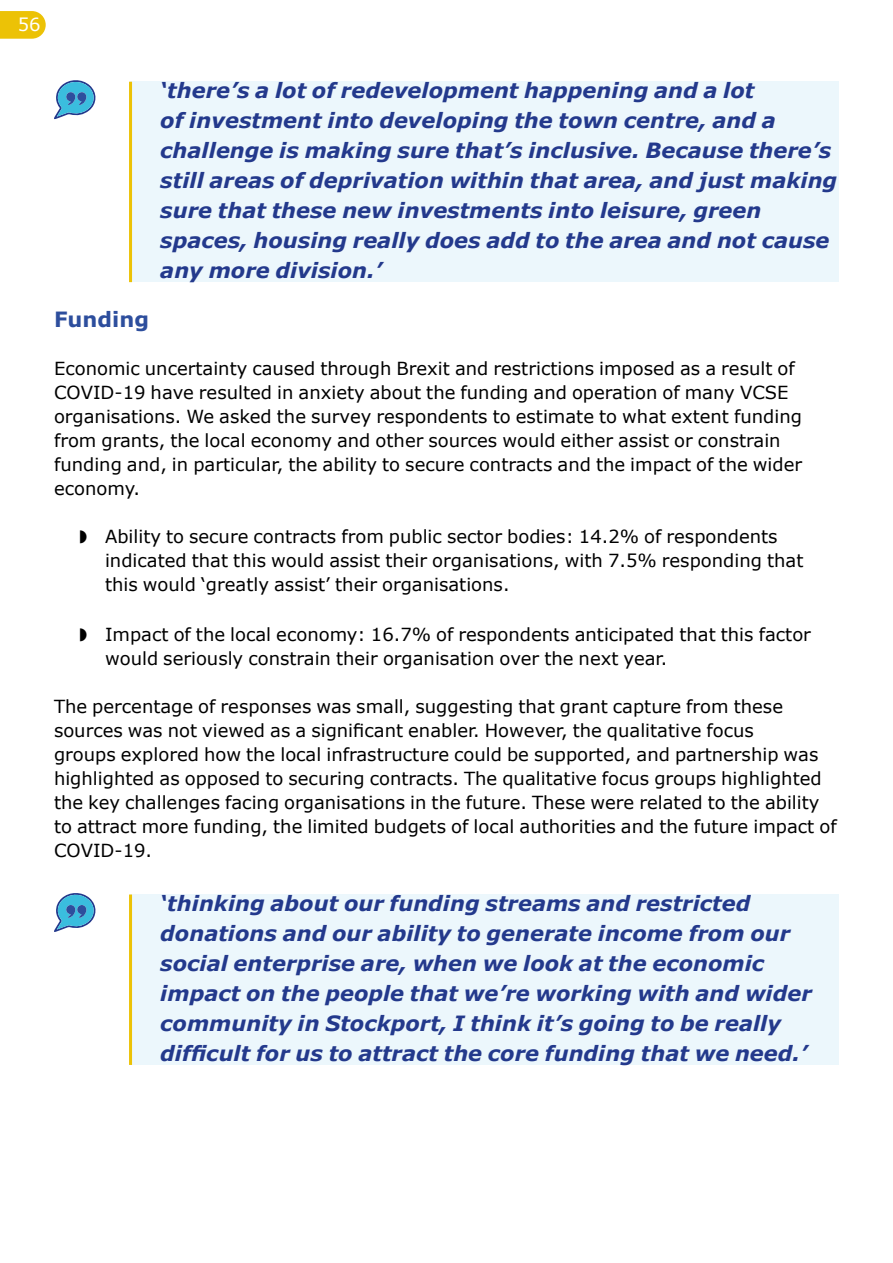
<style>
.page{position:relative;width:893px;height:1263px;background:#fff}
.page>*{position:absolute;margin:0;border:0;box-sizing:border-box;transform-origin:0 0}
.t1{font:italic 700 21px/30px "Verdana";color:#23398c}
.t2{font:700 21px "Verdana";color:#2d4e9d}
.t3{font:18px/24px "Verdana";color:#000}
.t4{font:18px "Verdana";color:#fff}
</style>
<div class="page">
<svg style="left:54px;top:80px;width:42px;height:39px"></svg>
<svg style="left:54px;top:893px;width:42px;height:39px"></svg>
<svg style="left:0;top:11px;width:46px;height:28px"></svg>
<div style="left:131px;top:82px;width:708px;height:200px;background:#ecf7fc"></div>
<hr style="left:129px;top:82px;width:3px;height:200px;background:#ecc206">
<div style="left:131px;top:894px;width:708px;height:171px;background:#ecf7fc"></div>
<hr style="left:129px;top:894px;width:3px;height:171px;background:#ecc206">
<p class="t4" style="left:18px;top:13px;width:24px">56</p>
<p class="t1" style="left:160px;top:75px;width:678px">‘there’s a lot of redevelopment happening and a lot<br>of investment into developing the town centre, and a challenge is making sure that’s inclusive. Because there’s still areas of deprivation within that area, and just making sure that these new investments into leisure, green spaces, housing really does add to the area and not cause any more division.’</p>
<p class="t2" style="left:54px;top:306px;width:97px">Funding</p>
<p class="t3" style="left:54px;top:357px;width:750px">Economic uncertainty caused through Brexit and restrictions imposed as a result of COVID-19 have resulted in anxiety about the funding and operation of many VCSE organisations. We asked the survey respondents to estimate to what extent funding from grants, the local economy and other sources would either assist or constrain funding and, in particular, the ability to secure contracts and the impact of the wider economy.</p>
<p class="t3" style="left:105px;top:525px;width:700px;text-indent:-26px">◗ Ability to secure contracts from public sector bodies: 14.2% of respondents indicated that this would assist their organisations, with 7.5% responding that this would ‘greatly assist’ their organisations.</p>
<p class="t3" style="left:105px;top:622px;width:707px;text-indent:-26px">◗ Impact of the local economy: 16.7% of respondents anticipated that this factor would seriously constrain their organisation over the next year.</p>
<p class="t3" style="left:54px;top:694px;width:784px">The percentage of responses was small, suggesting that grant capture from these sources was not viewed as a significant enabler. However, the qualitative focus<br>groups explored how the local infrastructure could be supported, and partnership was highlighted as opposed to securing contracts. The qualitative focus groups highlighted the key challenges facing organisations in the future. These were related to the ability to attract more funding, the limited budgets of local authorities and the future impact of COVID-19.</p>
<p class="t1" style="left:160px;top:888px;width:653px">‘thinking about our funding streams and restricted donations and our ability to generate income from our social enterprise are, when we look at the economic impact on the people that we’re working with and wider community in Stockport, I think it’s going to be really difficult for us to attract the core funding that we need.’</p>
</div>
